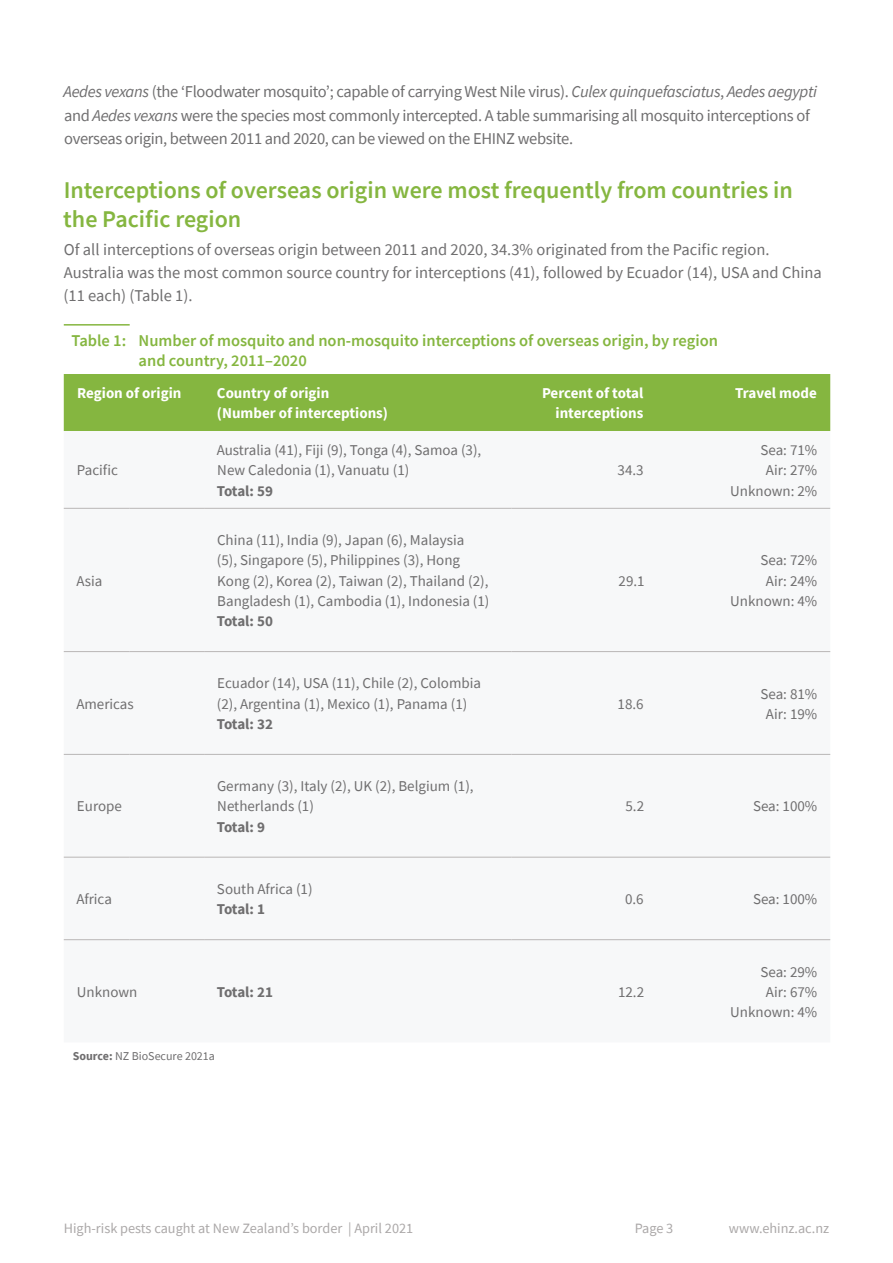
<style>
.page{position:relative;width:893px;height:1263px;background:#fff}
.page>*{position:absolute;margin:0;border:0;box-sizing:border-box;transform-origin:0 0}
.t1{font:600 24px/28.8px "Source Sans Pro";color:#85b640}
.t2{font:16.5px/23.2px "Source Sans Pro";letter-spacing:-.02em;color:#6f6e6f}
.t3{font:16.5px/23.2px "Source Sans Pro";color:#6f6e6f}
.t4{font:600 16.5px/19.8px "Source Sans Pro";color:#85b640}
.t5{font:15px/20.2px "Source Sans Pro";color:#6f6e6f}
.t6{font:700 15px/20.2px "Source Sans Pro";color:#fff}
.t7{font:700 15px "Source Sans Pro";letter-spacing:-.02em;color:#6f6e6f}
.t8{font:14.25px "Source Sans Pro";color:#aba8a8}
.t9{font:12px "Source Sans Pro";color:#6f6e6f}
.s1{font-style:italic}
.s2{font-weight:700}
</style>
<div class="page">
<div style="left:64px;top:374px;width:766px;height:57px;background:#85b640"></div>
<svg style="left:64px;top:507px;width:766px;height:434px"></svg>
<hr style="left:64px;top:324px;width:66px;height:2px;background:#85b640">
<hr style="left:64px;top:508px;width:66px;height:1px;background:#b9b6b6">
<hr style="left:130px;top:508px;width:74px;height:1px;background:#b9b6b6">
<hr style="left:204px;top:508px;width:307px;height:1px;background:#b9b6b6">
<hr style="left:511px;top:508px;width:146px;height:1px;background:#b9b6b6">
<hr style="left:657px;top:508px;width:173px;height:1px;background:#b9b6b6">
<hr style="left:64px;top:651px;width:66px;height:1px;background:#b9b6b6">
<hr style="left:130px;top:651px;width:74px;height:1px;background:#b9b6b6">
<hr style="left:204px;top:651px;width:307px;height:1px;background:#b9b6b6">
<hr style="left:511px;top:651px;width:146px;height:1px;background:#b9b6b6">
<hr style="left:657px;top:651px;width:173px;height:1px;background:#b9b6b6">
<hr style="left:64px;top:754px;width:66px;height:1px;background:#b9b6b6">
<hr style="left:130px;top:754px;width:74px;height:1px;background:#b9b6b6">
<hr style="left:204px;top:754px;width:307px;height:1px;background:#b9b6b6">
<hr style="left:511px;top:754px;width:146px;height:1px;background:#b9b6b6">
<hr style="left:657px;top:754px;width:173px;height:1px;background:#b9b6b6">
<hr style="left:64px;top:857px;width:66px;height:1px;background:#b9b6b6">
<hr style="left:130px;top:857px;width:74px;height:1px;background:#b9b6b6">
<hr style="left:204px;top:857px;width:307px;height:1px;background:#b9b6b6">
<hr style="left:511px;top:857px;width:146px;height:1px;background:#b9b6b6">
<hr style="left:657px;top:857px;width:173px;height:1px;background:#b9b6b6">
<hr style="left:64px;top:939px;width:66px;height:1px;background:#b9b6b6">
<hr style="left:130px;top:939px;width:74px;height:1px;background:#b9b6b6">
<hr style="left:204px;top:939px;width:307px;height:1px;background:#b9b6b6">
<hr style="left:511px;top:939px;width:146px;height:1px;background:#b9b6b6">
<hr style="left:657px;top:939px;width:173px;height:1px;background:#b9b6b6">
<p class="t2" style="left:64px;top:80px;width:755px"><span class="s1">Aedes vexans</span> (the ‘Floodwater mosquito’; capable of carrying West Nile virus). <span class="s1">Culex quinquefasciatus</span>, <span class="s1">Aedes aegypti </span>and <span class="s1">Aedes vexans</span> were the species most commonly intercepted. A table summarising all mosquito interceptions of overseas origin, between 2011 and 2020, can be viewed on the EHINZ website.</p>
<h1 class="t1" style="left:63px;top:176px;width:731px">Interceptions of overseas origin were most frequently from countries in the Pacific region</h1>
<p class="t3" style="left:64px;top:237px;width:760px">Of all interceptions of overseas origin between 2011 and 2020, 34.3% originated from the Pacific region.<br>Australia was the most common source country for interceptions (41), followed by Ecuador (14), USA and China (11 each) (Table 1).</p>
<p class="t4" style="left:139px;top:330px;width:581px;text-indent:-67px">Table 1: Number of mosquito and non-mosquito interceptions of overseas origin, by region and country, 2011–2020</p>
<p class="t6" style="left:77px;top:383px;width:106px">Region of origin</p>
<p class="t6" style="left:217px;top:383px;width:173px">Country of origin (Number of interceptions)</p>
<p class="t6" style="left:542px;top:383px;width:103px;text-align:right">Percent of total interceptions</p>
<p class="t6" style="left:735px;top:383px;width:83px">Travel mode</p>
<p class="t5" style="left:77px;top:460px;width:43px">Pacific</p>
<p class="t5" style="left:217px;top:440px;width:266px">Australia (41), Fiji (9), Tonga (4), Samoa (3),<br>New Caledonia (1), Vanuatu (1)</p>
<p class="t7" style="left:217px;top:480px;width:58px">Total: 59</p>
<p class="t5" style="left:618px;top:460px;width:28px">34.3</p>
<p class="t5" style="left:730px;top:440px;width:89px;text-align:right">Sea: 71%<br>Air: 27%<br>Unknown: 2%</p>
<p class="t5" style="left:76px;top:570px;width:28px">Asia</p>
<p class="t5" style="left:217px;top:530px;width:274px">China (11), India (9), Japan (6), Malaysia<br>(5), Singapore (5), Philippines (3), Hong Kong (2), Korea (2), Taiwan (2), Thailand (2), Bangladesh (1), Cambodia (1), Indonesia (1)</p>
<p class="t7" style="left:217px;top:611px;width:58px">Total: 50</p>
<p class="t5" style="left:619px;top:570px;width:28px">29.1</p>
<p class="t5" style="left:730px;top:550px;width:89px;text-align:right">Sea: 72%<br>Air: 24%<br>Unknown: 4%</p>
<p class="t5" style="left:76px;top:693px;width:59px">Americas</p>
<p class="t5" style="left:217px;top:673px;width:266px">Ecuador (14), USA (11), Chile (2), Colombia (2), Argentina (1), Mexico (1), Panama (1)</p>
<p class="t7" style="left:217px;top:714px;width:58px">Total: 32</p>
<p class="t5" style="left:618px;top:693px;width:28px">18.6</p>
<p class="t5" style="left:760px;top:683px;width:58px;text-align:center">Sea: 81%<br>Air: 19%</p>
<p class="t5" style="left:77px;top:796px;width:47px">Europe</p>
<p class="t5" style="left:217px;top:776px;width:258px">Germany (3), Italy (2), UK (2), Belgium (1),<br>Netherlands (1)</p>
<p class="t7" style="left:217px;top:816px;width:50px">Total: 9</p>
<p class="t5" style="left:625px;top:796px;width:20px">5.2</p>
<p class="t5" style="left:753px;top:796px;width:66px">Sea: 100%</p>
<p class="t5" style="left:76px;top:889px;width:37px">Africa</p>
<p class="t5" style="left:217px;top:879px;width:97px">South Africa (1)</p>
<p class="t7" style="left:217px;top:899px;width:50px">Total: 1</p>
<p class="t5" style="left:625px;top:889px;width:20px">0.6</p>
<p class="t5" style="left:753px;top:889px;width:66px">Sea: 100%</p>
<p class="t5" style="left:77px;top:981px;width:62px">Unknown</p>
<p class="t7" style="left:217px;top:981px;width:58px">Total: 21</p>
<p class="t5" style="left:618px;top:981px;width:28px">12.2</p>
<p class="t9" style="left:73px;top:1048px;width:144px"><span class="s2">Source:</span> NZ BioSecure 2021a</p>
<p class="t5" style="left:730px;top:961px;width:89px;text-align:right">Sea: 29%<br>Air: 67%<br>Unknown: 4%</p>
<p class="t8" style="left:64px;top:1219px;width:351px">High-risk pests caught at New Zealand’s border | April 2021</p>
<p class="t8" style="left:635px;top:1219px;width:40px">Page 3</p>
<p class="t8" style="left:729px;top:1219px;width:102px">www.ehinz.ac.nz</p>
</div>
